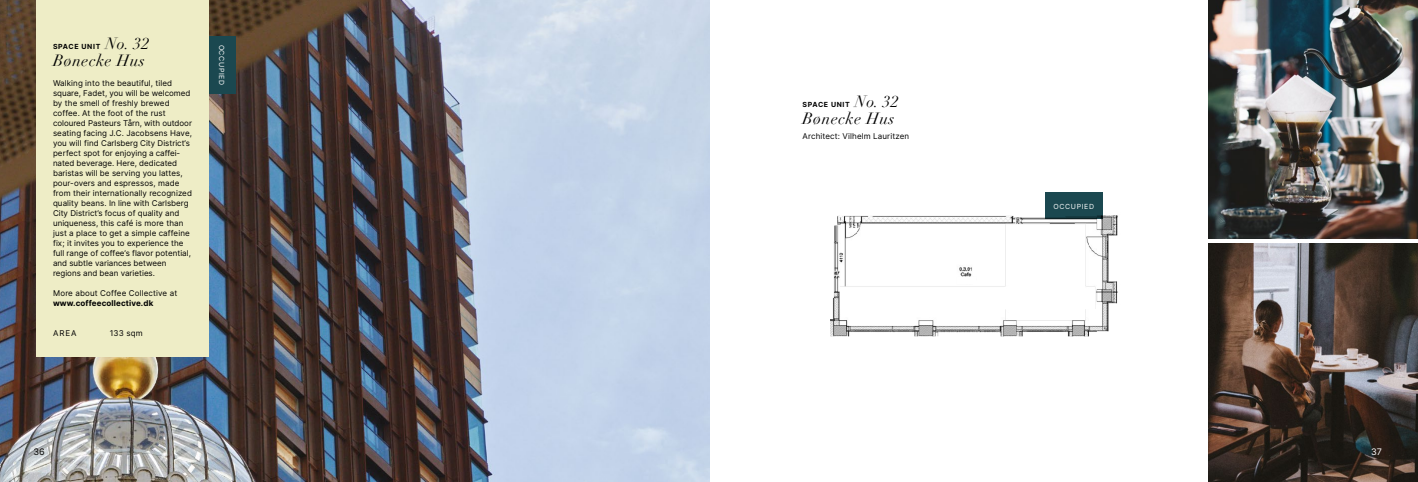
<style>
.page{position:relative;width:1418px;height:482px;background:#fff}
.page>*{position:absolute;margin:0;border:0;box-sizing:border-box;transform-origin:0 0}
.t1{font:italic 16px/17px "Didot";letter-spacing:.04em;color:#000;text-align:right}
.t2{font:9px "Inter";color:#000}
.t3{font:9px "Inter";color:#fff}
.t4{font:8px/10px "Inter";color:#000}
.t5{font:700 8px "Inter";letter-spacing:.015em;color:#000}
.t6{font:700 7px "Inter";letter-spacing:.09em;color:#000}
.t7{font:7px "Inter";letter-spacing:.09em;color:#fff}
</style>
<div class="page">
<img style="left:0;top:0;width:709px;height:482px">
<img style="left:1208px;top:0;width:209px;height:238px">
<img style="left:1208px;top:244px;width:209px;height:238px">
<img style="left:830px;top:192px;width:288px;height:145px">
<div style="left:956px;top:277px;width:19px;height:7px;background:#fff"></div>
<div style="left:36px;top:0;width:173px;height:356px;background:#eeedc6"></div>
<div style="left:209px;top:36px;width:27px;height:58px;background:#1b4850"></div>
<h1 class="t1" style="left:53px;top:35px;width:98px">No. 32<br>Bønecke Hus</h1>
<p class="t4" style="left:53px;top:78px;width:140px">Walking into the beautiful, tiled square, Fadet, you will be welcomed by the smell of freshly brewed coffee. At the foot of the rust coloured Pasteurs Tårn, with outdoor seating facing J.C. Jacobsens Have, you will find Carlsberg City District’s perfect spot for enjoying a caffei&shy;nated beverage. Here, dedicated baristas will be serving you lattes, pour-overs and espressos, made from their internationally recognized quality beans. In line with Carlsberg City District’s focus of quality and uniqueness, this café is more than just a place to get a simple caffeine fix; it invites you to experience the full range of coffee’s flavor potential, and subtle variances between regions and bean varieties.</p>
<p class="t4" style="left:53px;top:288px;width:126px">More about Coffee Collective at</p>
<p class="t5" style="left:53px;top:297px;width:102px">www.coffeecollective.dk</p>
<p class="t4" style="left:53px;top:328px;width:25px">AREA</p>
<p class="t4" style="left:110px;top:328px;width:34px">133 sqm</p>
<p class="t6" style="left:53px;top:41px;width:49px">SPACE UNIT</p>
<p class="t7" style="left:227px;top:45px;width:42px;rotate:90deg">OCCUPIED</p>
<h1 class="t1" style="left:802px;top:93px;width:98px">No. 32<br>Bønecke Hus</h1>
<p class="t6" style="left:802px;top:99px;width:49px">SPACE UNIT</p>
<p class="t4" style="left:802px;top:130px;width:108px">Architect: Vilhelm Lauritzen</p>
<p class="t7" style="left:1053px;top:201px;width:42px">OCCUPIED</p>
<p class="t2" style="left:34px;top:445px;width:13px">36</p>
<p class="t3" style="left:1370px;top:445px;width:12px">37</p>
</div>
